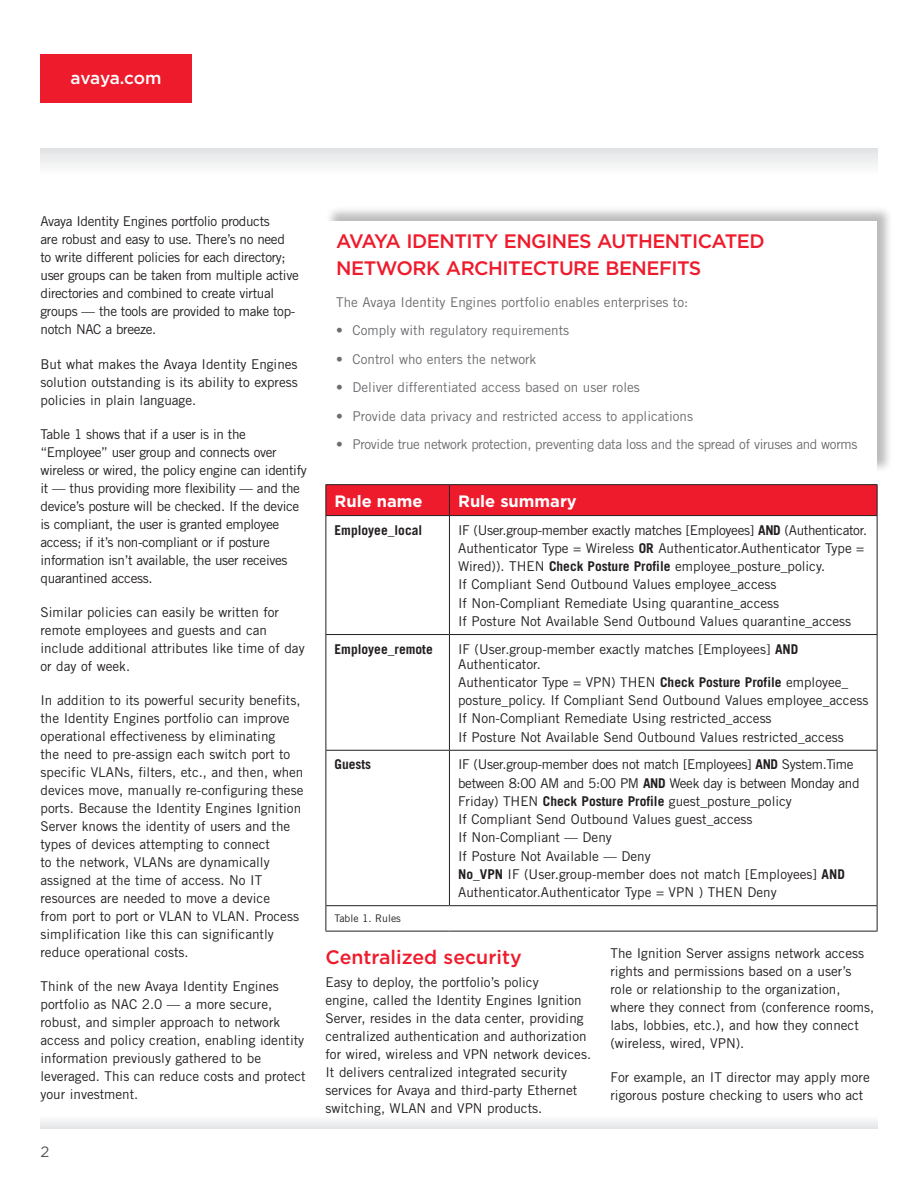
<style>
.page{position:relative;width:918px;height:1188px;background:#fff}
.page>*{position:absolute;margin:0;border:0;box-sizing:border-box;transform-origin:0 0}
.callout_head{font:500 19.5px/27px "Gotham";letter-spacing:-.025em;color:#ee1b2c}
.sub_head_PMS_485_cmy{font:500 19.5px "Gotham";color:#ee1b2c}
.Collateral_Box{font:500 17.25px "Gotham";letter-spacing:-.02em;color:#fff}
.Avaya_Table_Subhead{font:700 16.5px "Gotham";color:#fff}
.t1{font:15px "Gotham";color:#57585a}
.body_copy{font:13.5px/18px "Trade Gothic";color:#231f20}
.Avaya_Table_Body{font:13.5px/15px "Trade Gothic";color:#231f20}
.body_copy-2{font:13.5px/18px "Trade Gothic";letter-spacing:-.025em;color:#231f20}
.callout_bullet{font:13.5px "Trade Gothic";color:#6c6d70}
.Avaya_Table_Body-2{font:13.5px "Trade Gothic";letter-spacing:-.025em;color:#231f20}
.callout_bullet-2{font:13.5px "Trade Gothic";letter-spacing:-.025em;color:#6c6d70}
.Avaya_Table_Body-3{font:700 13.5px "Trade Gothic";color:#231f20}
.t2{font:10.5px "Trade Gothic";color:#231f20}
.s1{font-weight:700}
</style>
<div class="page">
<div style="left:40px;top:1115px;width:838px;height:14px;background:#f1f2f3"></div>
<div style="left:40px;top:148px;width:838px;height:27px;background:linear-gradient(to right,#f0f0f1,#f0f0f1)"></div>
<div style="left:40px;top:54px;width:152px;height:49px;background:#ee1b2c"></div>
<div style="left:325px;top:205px;width:568px;height:268px;background:#231f20;opacity:.3"></div>
<div style="left:326px;top:221px;width:552px;height:251px;background:#fff"></div>
<div style="left:327px;top:485px;width:550px;height:30px;background:#ee1b2c"></div>
<hr style="left:449px;top:485px;width:1px;height:30px;background:#231f20">
<hr style="left:449px;top:516px;width:1px;height:118px;background:#231f20">
<hr style="left:326px;top:634px;width:123px;height:1px;background:#231f20">
<hr style="left:449px;top:634px;width:429px;height:1px;background:#231f20">
<hr style="left:449px;top:635px;width:1px;height:115px;background:#231f20">
<hr style="left:326px;top:750px;width:123px;height:1px;background:#231f20">
<hr style="left:449px;top:750px;width:429px;height:1px;background:#231f20">
<hr style="left:449px;top:751px;width:1px;height:154px;background:#231f20">
<hr style="left:326px;top:516px;width:1px;height:118px;background:#231f20">
<hr style="left:877px;top:516px;width:1px;height:118px;background:#231f20">
<hr style="left:326px;top:635px;width:1px;height:115px;background:#231f20">
<hr style="left:877px;top:635px;width:1px;height:115px;background:#231f20">
<hr style="left:326px;top:751px;width:1px;height:154px;background:#231f20">
<hr style="left:877px;top:751px;width:1px;height:154px;background:#231f20">
<hr style="left:326px;top:484px;width:123px;height:1px;background:#231f20">
<hr style="left:326px;top:485px;width:1px;height:30px;background:#231f20">
<hr style="left:449px;top:484px;width:429px;height:1px;background:#231f20">
<hr style="left:877px;top:485px;width:1px;height:30px;background:#231f20">
<hr style="left:326px;top:515px;width:123px;height:1px;background:#231f20">
<hr style="left:449px;top:515px;width:429px;height:1px;background:#231f20">
<hr style="left:326px;top:905px;width:123px;height:1px;background:#231f20">
<svg style="left:326px;top:906px;width:1px;height:25px"></svg>
<hr style="left:449px;top:905px;width:429px;height:1px;background:#231f20">
<svg style="left:877px;top:906px;width:1px;height:25px"></svg>
<hr style="left:326px;top:931px;width:123px;height:1px;background:#231f20">
<hr style="left:449px;top:931px;width:429px;height:1px;background:#231f20">
<p class="Collateral_Box" style="left:71px;top:68px;width:92px">avaya.com</p>
<p class="body_copy-2" style="left:40px;top:213px;width:260px">Avaya Identity Engines portfolio products<br>are robust and easy to use. There’s no need to write different policies for each directory; user groups can be taken from multiple active directories and combined to create virtual groups — the tools are provided to make top&shy;notch NAC a breeze.</p>
<p class="body_copy" style="left:40px;top:355px;width:259px;text-align:justify">But what makes the Avaya Identity Engines solution outstanding is its ability to express policies in plain language.</p>
<p class="body_copy-2" style="left:40px;top:425px;width:268px">Table 1 shows that if a user is in the “Employee” user group and connects over wireless or wired, the policy engine can identify it — thus providing more flexibility — and the device’s posture will be checked. If the device is compliant, the user is granted employee access; if it’s non-compliant or if posture information isn’t available, the user receives quarantined access.</p>
<p class="body_copy" style="left:40px;top:603px;width:266px">Similar policies can easily be written for remote employees and guests and can include additional attributes like time of day or day of week.</p>
<p class="body_copy" style="left:40px;top:691px;width:264px">In addition to its powerful security benefits, the Identity Engines portfolio can improve operational effectiveness by eliminating<br>the need to pre-assign each switch port to specific VLANs, filters, etc., and then, when devices move, manually re-configuring these ports. Because the Identity Engines Ignition Server knows the identity of users and the types of devices attempting to connect<br>to the network, VLANs are dynamically assigned at the time of access. No IT resources are needed to move a device<br>from port to port or VLAN to VLAN. Process simplification like this can significantly reduce operational costs.</p>
<p class="body_copy" style="left:40px;top:978px;width:267px">Think of the new Avaya Identity Engines portfolio as NAC 2.0 — a more secure, robust, and simpler approach to network access and policy creation, enabling identity information previously gathered to be leveraged. This can reduce costs and protect your investment.</p>
<p class="t1" style="left:40px;top:1143px;width:10px">2</p>
<p class="callout_head" style="left:336px;top:227px;width:430px">AVAYA IDENTITY ENGINES AUTHENTICATED<br>NETWORK ARCHITECTURE BENEFITS</p>
<p class="callout_bullet" style="left:336px;top:294px;width:354px">The Avaya Identity Engines portfolio enables enterprises to:</p>
<p class="callout_bullet" style="left:336px;top:322px;width:235px">• Comply with regulatory requirements</p>
<p class="callout_bullet" style="left:336px;top:351px;width:202px">• Control who enters the network</p>
<p class="callout_bullet" style="left:336px;top:379px;width:305px">• Deliver differentiated access based on user roles</p>
<p class="callout_bullet" style="left:336px;top:408px;width:358px">• Provide data privacy and restricted access to applications</p>
<p class="callout_bullet-2" style="left:336px;top:436px;width:523px">• Provide true network protection, preventing data loss and the spread of viruses and worms</p>
<p class="Avaya_Table_Subhead" style="left:335px;top:492px;width:90px">Rule name</p>
<p class="Avaya_Table_Subhead" style="left:458px;top:492px;width:120px">Rule summary</p>
<p class="Avaya_Table_Body-3" style="left:335px;top:522px;width:89px">Employee_local</p>
<p class="Avaya_Table_Body-2" style="left:458px;top:522px;width:411px">IF (User.group-member exactly matches [Employees] <span class="s1">AND</span> (Authenticator.</p>
<p class="Avaya_Table_Body" style="left:458px;top:540px;width:408px">Authenticator Type = Wireless <span class="s1">OR</span> Authenticator.Authenticator Type =</p>
<p class="Avaya_Table_Body" style="left:458px;top:559px;width:369px">Wired)). THEN <span class="s1">Check Posture Profile</span> employee_posture_policy.</p>
<p class="Avaya_Table_Body" style="left:458px;top:577px;width:320px">If Compliant Send Outbound Values employee_access</p>
<p class="Avaya_Table_Body" style="left:458px;top:595px;width:323px">If Non-Compliant Remediate Using quarantine_access</p>
<p class="Avaya_Table_Body" style="left:458px;top:613px;width:395px">If Posture Not Available Send Outbound Values quarantine_access</p>
<p class="Avaya_Table_Body-3" style="left:335px;top:640px;width:100px">Employee_remote</p>
<p class="Avaya_Table_Body" style="left:458px;top:641px;width:342px">IF (User.group-member exactly matches [Employees] <span class="s1">AND<br></span>Authenticator.</p>
<p class="Avaya_Table_Body" style="left:458px;top:674px;width:392px">Authenticator Type = VPN) THEN <span class="s1">Check Posture Profile</span> employee_</p>
<p class="Avaya_Table_Body" style="left:458px;top:693px;width:412px">posture_policy. If Compliant Send Outbound Values employee_access</p>
<p class="Avaya_Table_Body" style="left:458px;top:711px;width:315px">If Non-Compliant Remediate Using restricted_access</p>
<p class="Avaya_Table_Body" style="left:458px;top:729px;width:387px">If Posture Not Available Send Outbound Values restricted_access</p>
<p class="Avaya_Table_Body-3" style="left:335px;top:756px;width:38px">Guests</p>
<p class="Avaya_Table_Body-2" style="left:458px;top:756px;width:397px">IF (User.group-member does not match [Employees] <span class="s1">AND</span> System.Time</p>
<p class="Avaya_Table_Body-2" style="left:458px;top:775px;width:403px">between 8:00 AM and 5:00 PM <span class="s1">AND</span> Week day is between Monday and</p>
<p class="Avaya_Table_Body" style="left:458px;top:793px;width:335px">Friday) THEN <span class="s1">Check Posture Profile</span> guest_posture_policy</p>
<p class="Avaya_Table_Body" style="left:458px;top:812px;width:296px">If Compliant Send Outbound Values guest_access</p>
<p class="Avaya_Table_Body" style="left:458px;top:830px;width:155px">If Non-Compliant — Deny</p>
<p class="Avaya_Table_Body" style="left:458px;top:848px;width:194px">If Posture Not Available — Deny</p>
<p class="Avaya_Table_Body" style="left:458px;top:866px;width:388px"><span class="s1">No_VPN</span> IF (User.group-member does not match [Employees] <span class="s1">AND</span></p>
<p class="Avaya_Table_Body" style="left:458px;top:885px;width:320px">Authenticator.Authenticator Type = VPN ) THEN Deny</p>
<p class="t2" style="left:335px;top:912px;width:68px">Table 1. Rules</p>
<p class="sub_head_PMS_485_cmy" style="left:326px;top:946px;width:198px">Centralized security</p>
<p class="body_copy" style="left:326px;top:973px;width:267px">Easy to deploy, the portfolio’s policy<br>engine, called the Identity Engines Ignition Server, resides in the data center, providing centralized authentication and authorization for wired, wireless and VPN network devices.<br>It delivers centralized integrated security services for Avaya and third-party Ethernet switching, WLAN and VPN products.</p>
<p class="body_copy" style="left:610px;top:944px;width:265px">The Ignition Server assigns network access rights and permissions based on a user’s role or relationship to the organization, where they connect from (conference rooms, labs, lobbies, etc.), and how they connect (wireless, wired, VPN).</p>
<p class="body_copy" style="left:610px;top:1068px;width:261px">For example, an IT director may apply more rigorous posture checking to users who act</p>
</div>
